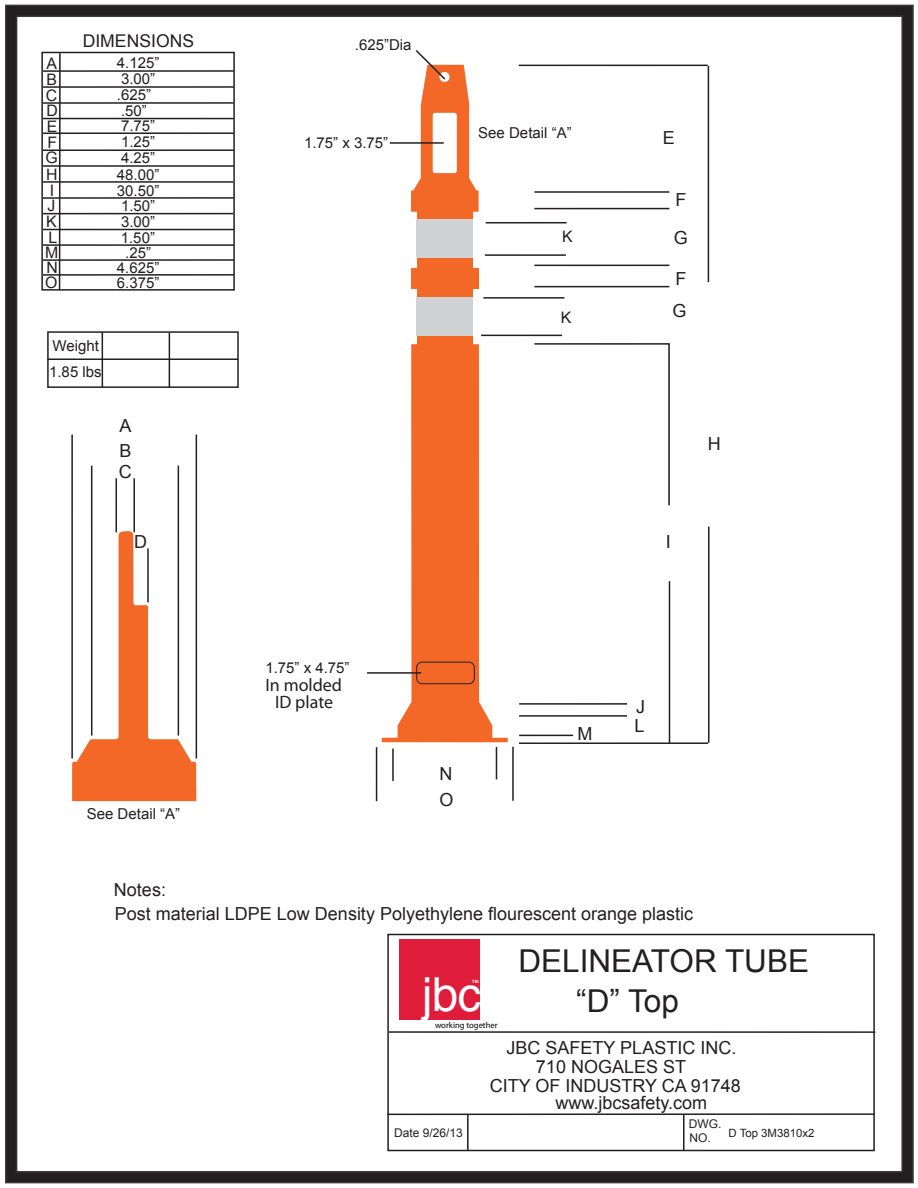
<style>
.page{position:relative;width:918px;height:1188px;background:#fff}
.page>*{position:absolute;margin:0;border:0;box-sizing:border-box;transform-origin:0 0}
.t1{font:46.95px "Helvetica";color:#fff}
.t2{font:31.5px "Arial";color:#231f20}
.t3{font:18px/24.5px "Arial";color:#231f20}
.t4{font:18px/17px "Myriad Pro";color:#231f20;text-align:center}
.t5{font:17.55px "Arial";color:#231f20}
.t6{font:15.9px/15.9px "Arial";color:#231f20;text-align:justify}
.t7{font:15px/16px "Arial";color:#231f20}
.t8{font:12px/14.4px "Arial";color:#231f20}
.t9{font:11.4px "Arial";color:#231f20}
.t10{font:8.55px "Myriad Pro";color:#000}
.t11{font:700 4.65px "Myriad Pro";color:#fff}
</style>
<div class="page">
<div style="left:5px;top:5px;width:909px;height:1178px;background:#231f20;border:2px solid #363536"></div>
<div style="left:16px;top:15px;width:887px;height:1158px;background:#fff;border:2px solid #363536"></div>
<div style="left:417px;top:288px;width:55px;height:57px;background:#f36826"></div>
<div style="left:411px;top:268px;width:67px;height:20px;background:#f36826"></div>
<div style="left:417px;top:211px;width:55px;height:57px;background:#f36826"></div>
<div style="left:387px;top:934px;width:488px;height:217px;background:#fff;border:2px solid #231f20"></div>
<hr style="left:389px;top:1031px;width:486px;height:2px;background:#231f20">
<hr style="left:387px;top:1113px;width:487px;height:2px;background:#231f20">
<hr style="left:467px;top:1115px;width:2px;height:36px;background:#231f20">
<hr style="left:683px;top:1115px;width:2px;height:36px;background:#231f20">
<hr style="left:519px;top:65px;width:189px;height:1px;background:#231f20">
<hr style="left:534px;top:208px;width:135px;height:1px;background:#231f20">
<hr style="left:133px;top:478px;width:2px;height:54px;background:#231f20">
<hr style="left:512px;top:747px;width:2px;height:54px;background:#231f20">
<hr style="left:71px;top:435px;width:2px;height:324px;background:#231f20">
<hr style="left:116px;top:478px;width:1px;height:54px;background:#231f20">
<hr style="left:519px;top:742px;width:189px;height:2px;background:#231f20">
<hr style="left:534px;top:191px;width:135px;height:2px;background:#231f20">
<hr style="left:534px;top:265px;width:135px;height:1px;background:#231f20">
<hr style="left:534px;top:286px;width:135px;height:1px;background:#231f20">
<hr style="left:534px;top:343px;width:135px;height:2px;background:#231f20">
<hr style="left:519px;top:735px;width:54px;height:1px;background:#231f20">
<hr style="left:376px;top:747px;width:1px;height:54px;background:#231f20">
<div style="left:47px;top:331px;width:192px;height:57px;background:#fff;border:2px solid #231f20"></div>
<hr style="left:102px;top:332px;width:1px;height:55px;background:#231f20">
<hr style="left:169px;top:333px;width:1px;height:55px;background:#231f20">
<hr style="left:48px;top:358px;width:190px;height:2px;background:#231f20">
<hr style="left:708px;top:66px;width:1px;height:216px;background:#231f20">
<hr style="left:708px;top:527px;width:2px;height:216px;background:#231f20">
<hr style="left:668px;top:343px;width:2px;height:162px;background:#231f20">
<hr style="left:669px;top:581px;width:1px;height:162px;background:#231f20">
<hr style="left:519px;top:715px;width:108px;height:2px;background:#231f20">
<hr style="left:519px;top:703px;width:108px;height:2px;background:#231f20">
<hr style="left:496px;top:747px;width:1px;height:32px;background:#231f20">
<hr style="left:392px;top:749px;width:2px;height:32px;background:#231f20">
<svg style="left:41px;top:52px;width:194px;height:239px"></svg>
<hr style="left:42px;top:102px;width:192px;height:2px;background:#231f20">
<hr style="left:42px;top:149px;width:192px;height:2px;background:#231f20">
<hr style="left:42px;top:181px;width:191px;height:2px;background:#231f20">
<svg style="left:43px;top:53px;width:191px;height:237px"></svg>
<hr style="left:43px;top:259px;width:191px;height:2px;background:#231f20">
<hr style="left:43px;top:274px;width:191px;height:2px;background:#231f20">
<svg style="left:382px;top:344px;width:126px;height:398px;fill:#f36826"></svg>
<div style="left:416px;top:219px;width:57px;height:39px;background:#d1d2d4"></div>
<div style="left:416px;top:297px;width:57px;height:39px;background:#d1d2d4"></div>
<hr style="left:486px;top:223px;width:81px;height:1px;background:#939191">
<hr style="left:486px;top:222px;width:81px;height:1px;background:#231f20">
<hr style="left:485px;top:254px;width:81px;height:2px;background:#231f20">
<hr style="left:483px;top:297px;width:81px;height:2px;background:#231f20">
<hr style="left:481px;top:335px;width:81px;height:1px;background:#231f20">
<svg style="left:72px;top:531px;width:124px;height:270px"></svg>
<hr style="left:196px;top:435px;width:1px;height:324px;background:#231f20">
<hr style="left:91px;top:466px;width:1px;height:270px;background:#231f20">
<hr style="left:178px;top:466px;width:1px;height:270px;background:#231f20">
<svg style="left:411px;top:50px;width:68px;height:162px"></svg>
<hr style="left:390px;top:142px;width:54px;height:2px;background:#231f20">
<div style="left:417px;top:662px;width:57px;height:22px;background:#f36826;border-radius:5px"></div>
<div style="left:416px;top:662px;width:59px;height:22px;border:1px solid #231f20;border-radius:5px"></div>
<hr style="left:367px;top:672px;width:54px;height:2px;background:#231f20">
<div style="left:399px;top:939px;width:81px;height:81px;background:#df1d3b"></div>
<p class="t6" style="left:45px;top:56px;width:14px">A B C D E F G H I</p>
<p class="t6" style="left:49px;top:230px;width:10px">L</p>
<p class="t6" style="left:46px;top:198px;width:12px">J<br>K</p>
<p class="t6" style="left:45px;top:245px;width:15px;line-height:15.1px">M N O</p>
<p class="t5" style="left:83px;top:30px;width:113px">DIMENSIONS</p>
<p class="t7" style="left:117px;top:54px;width:44px">4.125”</p>
<p class="t7" style="left:117px;top:103px;width:44px">.50”<br>7.75”<br>1.25”<br>4.25”<br>48.00”<br>30.50”</p>
<p class="t7" style="left:121px;top:190px;width:36px;line-height:32.1px">1.50”<br>1.50”</p>
<p class="t7" style="left:117px;top:245px;width:44px;line-height:15.1px;text-align:center">.25”<br>4.625”<br>6.375”</p>
<p class="t7" style="left:121px;top:71px;width:36px">3.00”</p>
<p class="t7" style="left:117px;top:87px;width:36px">.625”</p>
<p class="t7" style="left:121px;top:214px;width:36px">3.00”</p>
<p class="t7" style="left:49px;top:333px;width:54px;line-height:25.8px">Weight<br>1.85 lbs</p>
<p class="t3" style="left:119px;top:412px;width:14px;line-height:26px">A<br>B</p>
<p class="t3" style="left:119px;top:460px;width:14px">C</p>
<p class="t3" style="left:134px;top:530px;width:14px">D</p>
<p class="t7" style="left:355px;top:37px;width:58px">.625”Dia</p>
<p class="t7" style="left:304px;top:135px;width:86px">1.75” x 3.75”</p>
<p class="t7" style="left:478px;top:125px;width:95px">See Detail “A”</p>
<p class="t6" style="left:562px;top:229px;width:12px">K</p>
<p class="t6" style="left:561px;top:309px;width:12px">K</p>
<p class="t3" style="left:663px;top:125px;width:14px">E</p>
<p class="t3" style="left:674px;top:181px;width:16px;line-height:38.1px">F<br>G</p>
<p class="t3" style="left:675px;top:267px;width:12px">F</p>
<p class="t3" style="left:672px;top:299px;width:16px">G</p>
<p class="t3" style="left:666px;top:530px;width:7px">I</p>
<p class="t3" style="left:708px;top:432px;width:14px">H</p>
<p class="t7" style="left:87px;top:806px;width:95px">See Detail “A”</p>
<p class="t7" style="left:265px;top:660px;width:86px">1.75” x 4.75”</p>
<p class="t4" style="left:265px;top:676px;width:78px">In molded<br>ID plate</p>
<p class="t3" style="left:440px;top:762px;width:16px;line-height:25.5px">N<br>O</p>
<p class="t3" style="left:578px;top:722px;width:16px">M</p>
<p class="t3" style="left:636px;top:694px;width:10px">J</p>
<p class="t3" style="left:635px;top:714px;width:12px">L</p>
<p class="t3" style="left:114px;top:878px;width:581px">Notes:<br>Post material LDPE Low Density Polyethylene flourescent orange plastic</p>
<h1 class="t1" style="left:422px;top:959px;width:61px">jbc</h1>
<p class="t11" style="left:472px;top:978px;width:8px">TM</p>
<p class="t10" style="left:435px;top:1020px;width:64px">working together</p>
<h2 class="t2" style="left:519px;top:940px;width:292px">DELINEATOR TUBE</h2>
<h2 class="t2" style="left:576px;top:980px;width:104px">“D” Top</h2>
<p class="t8" style="left:394px;top:1126px;width:70px">Date 9/26/13</p>
<p class="t3" style="left:507px;top:1035px;width:231px">JBC SAFETY PLASTIC INC.</p>
<p class="t3" style="left:536px;top:1054px;width:152px">710 NOGALES ST</p>
<p class="t3" style="left:490px;top:1073px;width:253px">CITY OF INDUSTRY CA 91748</p>
<p class="t8" style="left:689px;top:1117px;width:34px">DWG.<br>NO.</p>
<p class="t9" style="left:729px;top:1125px;width:88px">D Top 3M3810x2</p>
<p class="t3" style="left:555px;top:1090px;width:153px">www.jbcsafety.com</p>
</div>
